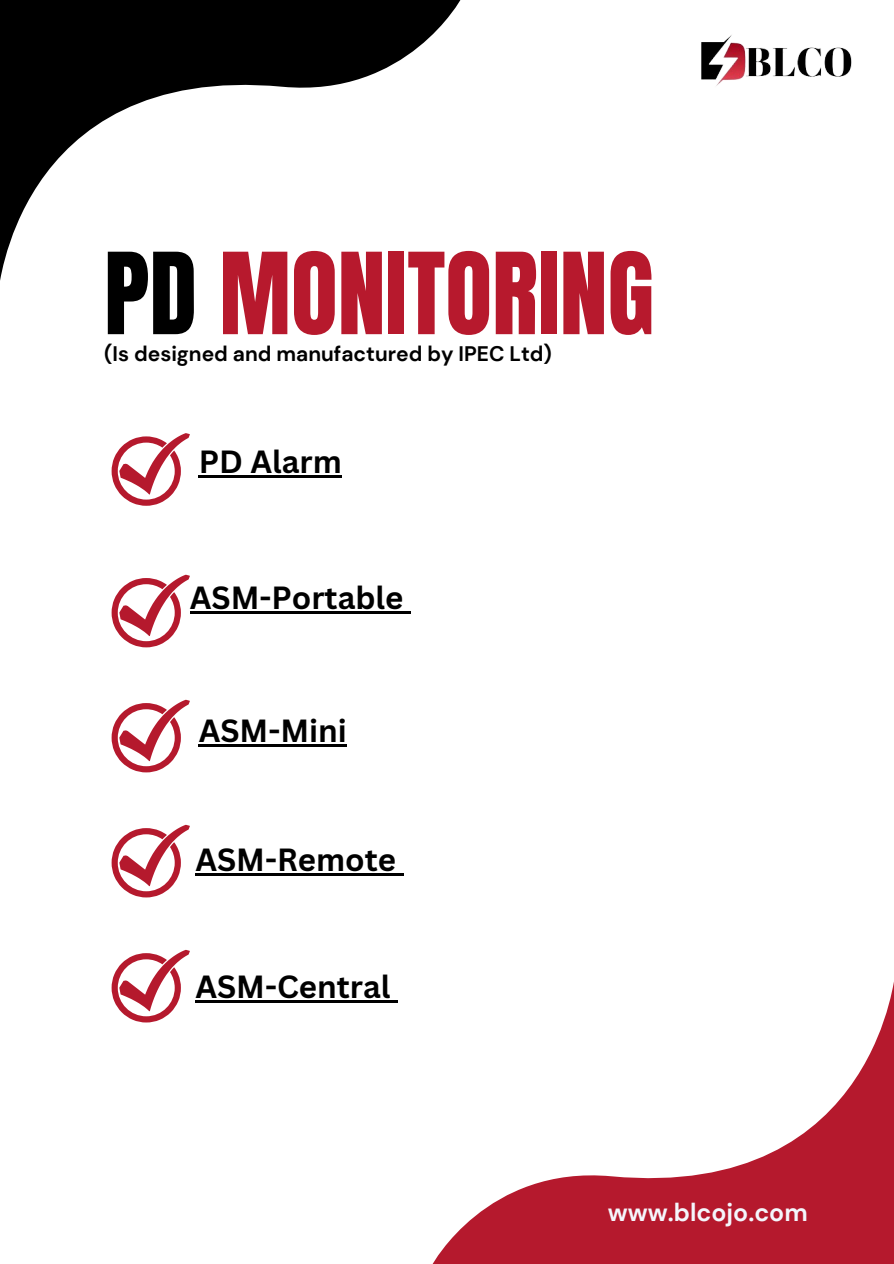
<style>
.page{position:relative;width:894px;height:1264px;background:#fff}
.page>*{position:absolute;margin:0;border:0;box-sizing:border-box;transform-origin:0 0}
.t1{font:96px "Anton";color:#b7192d}
.t2{font:700 31.2px "Canva Sans";color:#000}
.t3{font:700 24.9px "DM Sans";color:#f4f6fc}
.t4{font:700 21px "DM Sans";color:#000}
.s1{color:#000}
</style>
<div class="page">
<svg style="left:112px;top:433px;width:78px;height:72px"></svg>
<hr style="left:199px;top:475px;width:143px;height:2px;background:#000">
<hr style="left:190px;top:611px;width:213px;height:3px;background:#000">
<svg style="left:403px;top:611px;width:8px;height:3px"></svg>
<hr style="left:199px;top:744px;width:148px;height:2px;background:#000">
<hr style="left:195px;top:873px;width:201px;height:2px;background:#000">
<svg style="left:396px;top:873px;width:7px;height:2px"></svg>
<hr style="left:195px;top:1000px;width:195px;height:2px;background:#000">
<svg style="left:390px;top:1000px;width:8px;height:2px"></svg>
<svg style="left:112px;top:574px;width:78px;height:73px"></svg>
<svg style="left:112px;top:699px;width:78px;height:73px"></svg>
<svg style="left:112px;top:824px;width:78px;height:73px"></svg>
<svg style="left:112px;top:949px;width:78px;height:73px"></svg>
<svg style="left:0;top:0;width:461px;height:281px"></svg>
<svg style="left:433px;top:987px;width:460px;height:276px"></svg>
<img style="left:701px;top:35px;width:151px;height:51px">
<p class="t1" style="left:104px;top:225px;width:551px"><span class="s1">PD</span> MONITORING</p>
<p class="t4" style="left:104px;top:340px;width:449px">(Is designed and manufactured by IPEC Ltd)</p>
<h1 class="t2" style="left:199px;top:440px;width:144px">PD Alarm</h1>
<p class="t2" style="left:190px;top:576px;width:215px">ASM-Portable</p>
<p class="t2" style="left:199px;top:708px;width:150px">ASM-Mini</p>
<h2 class="t2" style="left:195px;top:837px;width:202px">ASM-Remote</h2>
<p class="t2" style="left:195px;top:964px;width:197px">ASM-Central</p>
<p class="t3" style="left:607px;top:1196px;width:201px">www.blcojo.com</p>
</div>
